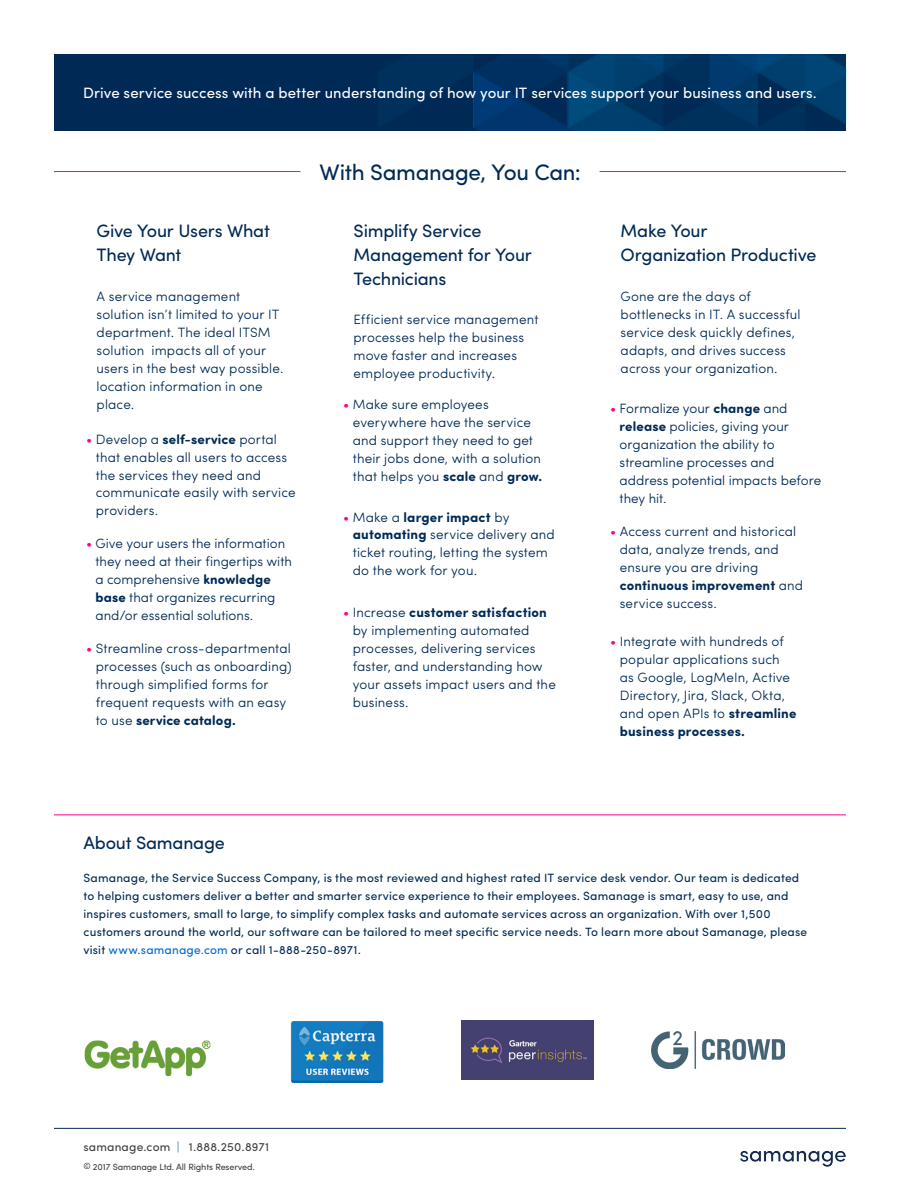
<style>
.page{position:relative;width:900px;height:1200px;background:#fff}
.page>*{position:absolute;margin:0;border:0;box-sizing:border-box;transform-origin:0 0}
.t1{font:22.5px "Sofia Pro";letter-spacing:-.015em;color:#002a55}
.t2{font:18px/24px "Sofia Pro";letter-spacing:-.015em;color:#002a55}
.t3{font:15px "Sofia Pro";letter-spacing:.005em;color:#fff}
.t4{font:300 13.5px/18px "Sofia Pro";letter-spacing:.01em;color:#002a55}
.t5{font:700 13.5px "Sofia Pro Soft";letter-spacing:.01em;color:#002a55}
.t6{font:12px/18px "Sofia Pro";letter-spacing:.015em;color:#002a55}
.t7{font:12px "Sofia Pro";letter-spacing:.015em;color:#404040}
.t8{font:9px "Sofia Pro";letter-spacing:-.01em;color:#404040}
.s1{color:#ff0086}
.s2{font-family:"Sofia Pro Soft";font-weight:700}
.s3{font-family:"Sofia Pro";font-weight:300}
.s4{font-weight:700}
.s5{color:#0069d5}
.s6{color:#4081b5}
</style>
<div class="page">
<img style="left:740px;top:1151px;width:106px;height:16px">
<div style="left:54px;top:54px;width:792px;height:76px;background:#002a55"></div>
<img style="left:290px;top:1021px;width:94px;height:62px">
<img style="left:651px;top:1031px;width:133px;height:38px">
<img style="left:462px;top:1020px;width:132px;height:60px">
<img style="left:84px;top:1040px;width:127px;height:37px">
<img style="left:473px;top:54px;width:373px;height:76px">
<hr style="left:600px;top:171px;width:246px;height:1px;background:#ff0086">
<hr style="left:54px;top:171px;width:246px;height:1px;background:#ff0086">
<hr style="left:54px;top:1128px;width:792px;height:1px;background:#002a55">
<hr style="left:54px;top:814px;width:792px;height:1px;background:#ff0086">
<p class="t3" style="left:83px;top:82px;width:735px">Drive service success with a better understanding of how your IT services support your business and users.</p>
<h2 class="t2" style="left:97px;top:217px;width:175px">Give Your Users What<br>They Want</h2>
<p class="t4" style="left:97px;top:287px;width:188px">A service management solution isn’t limited to your IT department. The ideal ITSM solution impacts all of your users in the best way possible. location information in one place.</p>
<p class="t4" style="left:96px;top:429px;width:201px;text-indent:-10px"><span class="s1">•</span> Develop a <span class="s2">self-service</span> portal that enables all users to access the services they need and communicate easily with service providers.</p>
<p class="t4" style="left:96px;top:534px;width:198px;text-indent:-9px"><span class="s1">•</span> Give your users the information they need at their fingertips with a comprehensive <span class="s2">knowledge base</span> that organizes recurring and/or essential solutions.</p>
<p class="t4" style="left:96px;top:639px;width:198px;text-indent:-10px"><span class="s1">•</span> Streamline cross-departmental processes (such as onboarding) through simplified forms for frequent requests with an easy</p>
<p class="t5" style="left:96px;top:711px;width:142px"><span class="s3">to use</span> service catalog.</p>
<h1 class="t1" style="left:319px;top:156px;width:263px">With Samanage, You Can:</h1>
<h2 class="t2" style="left:354px;top:217px;width:180px">Simplify Service<br>Management for Your<br>Technicians</h2>
<p class="t4" style="left:354px;top:309px;width:186px">Efficient service management processes help the business move faster and increases employee productivity.</p>
<p class="t4" style="left:353px;top:394px;width:191px;text-indent:-10px"><span class="s1">•</span> Make sure employees everywhere have the service and support they need to get their jobs done, with a solution that helps you <span class="s2">scale</span> and <span class="s2">grow.</span></p>
<p class="t4" style="left:353px;top:507px;width:203px;text-indent:-10px"><span class="s1">•</span> Make a <span class="s4">larger impact</span> by <span class="s4">automating</span> service delivery and ticket routing, letting the system do the work for you.</p>
<p class="t4" style="left:353px;top:603px;width:205px;text-indent:-10px"><span class="s1">•</span> Increase <span class="s4">customer satisfaction </span>by implementing automated processes, delivering services faster, and understanding how your assets impact users and the business.</p>
<h2 class="t2" style="left:621px;top:217px;width:197px">Make Your<br>Organization Productive</h2>
<p class="t4" style="left:621px;top:287px;width:182px">Gone are the days of bottlenecks in IT. A successful service desk quickly defines, adapts, and drives success across your organization.</p>
<p class="t4" style="left:620px;top:399px;width:203px;text-indent:-10px"><span class="s1">•</span> Formalize your <span class="s2">change</span> and <span class="s2">release</span> policies, giving your organization the ability to streamline processes and address potential impacts before they hit.</p>
<p class="t4" style="left:620px;top:522px;width:185px;text-indent:-10px"><span class="s1">•</span> Access current and historical data, analyze trends, and ensure you are driving <span class="s4">continuous improvement</span> and service success.</p>
<p class="t4" style="left:620px;top:631px;width:178px;text-indent:-10px"><span class="s1">•</span> Integrate with hundreds of popular applications such as Google, LogMeIn, Active<br>Directory, Jira, Slack, Okta, and open APIs to <span class="s4">streamline business processes.</span></p>
<h2 class="t2" style="left:83px;top:830px;width:143px">About Samanage</h2>
<p class="t6" style="left:83px;top:868px;width:725px">Samanage, the Service Success Company, is the most reviewed and highest rated IT service desk vendor. Our team is dedicated to helping customers deliver a better and smarter service experience to their employees. Samanage is smart, easy to use, and inspires customers, small to large, to simplify complex tasks and automate services across an organization. With over 1,500 customers around the world, our software can be tailored to meet specific service needs. To learn more about Samanage, please visit <span class="s5">www.samanage.com</span> or call 1-888-250-8971.</p>
<p class="t7" style="left:83px;top:1138px;width:187px">samanage.com <span class="s6">|</span> 1.888.250.8971</p>
<p class="t8" style="left:83px;top:1160px;width:173px">© 2017 Samanage Ltd. All Rights Reserved.</p>
</div>
